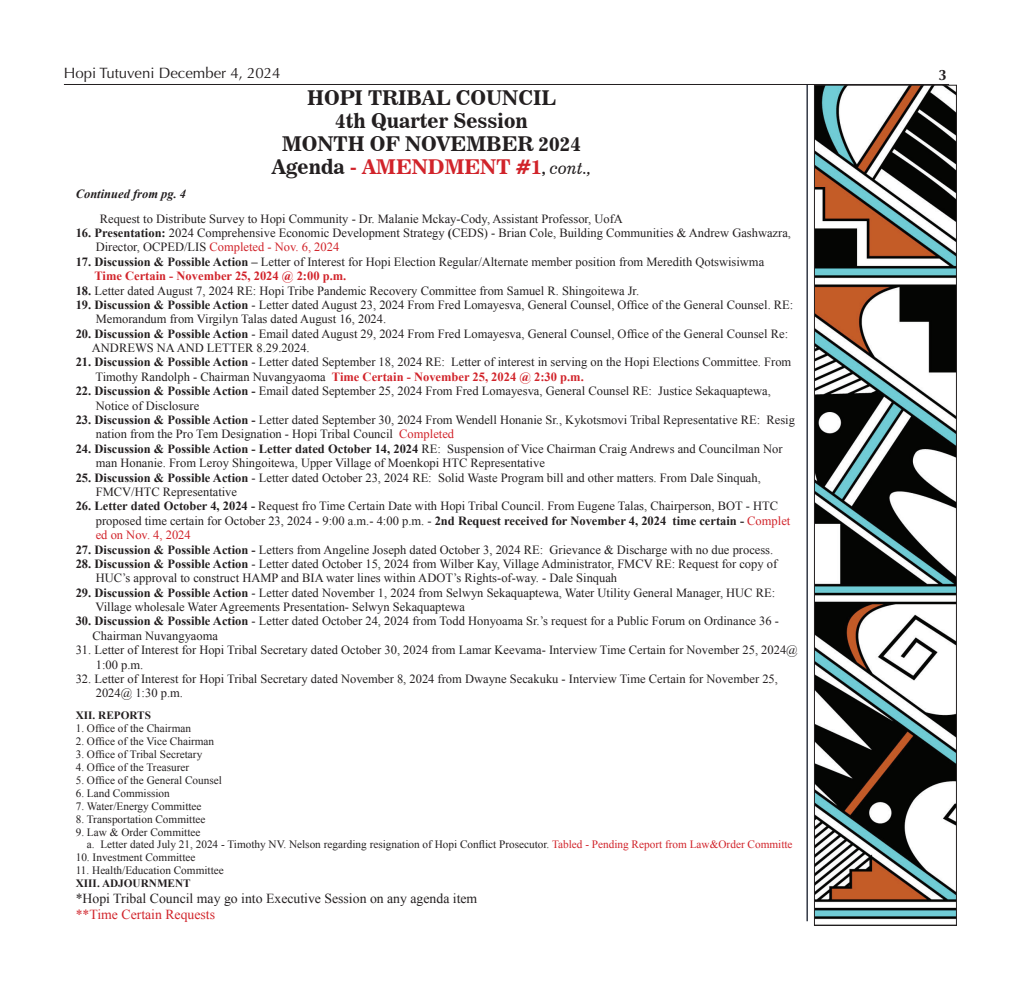
<style>
.page{position:relative;width:1013px;height:990px;background:#fff}
.page>*{position:absolute;margin:0;border:0;box-sizing:border-box;transform-origin:0 0}
.t1{font:20px/23px "News 706 BT Bold C";color:#231f20;text-align:center}
.t2{font:15px "Optima";color:#231f20}
.t3{font:700 15px "Optima";color:#231f20}
.t4{font:13.75px "Times New Roman";color:#231f20}
.t5{font:13.75px "Times New Roman";color:#d1232a}
.t6{font:12.5px/14.4px "Times New Roman";color:#231f20}
.t7{font:italic 700 12.5px "Times New Roman";color:#231f20}
.t8{font:11.25px/12.9px "Times New Roman";color:#231f20}
.t9{font:700 11.25px "Times New Roman";color:#231f20}
.s1{color:#d1232a}
.s2{font-size:15px}
.s3{font-family:"News 701 BT Italic A";font-size:15px}
.s4{font-weight:700}
.s5{font-weight:700;color:#d1232a}
</style>
<div class="page">
<hr style="left:64px;top:84px;width:885px;height:1px;background:#231f20">
<hr style="left:806px;top:85px;width:1px;height:835px;background:#0b1221">
<img style="left:816px;top:87px;width:138px;height:833px">
<div style="left:814px;top:85px;width:142px;height:840px;border:1px solid #231f20"></div>
<p class="t2" style="left:64px;top:64px;width:218px">Hopi Tutuveni December 4, 2024</p>
<p class="t3" style="left:938px;top:66px;width:10px">3</p>
<h1 class="t1" style="left:272px;top:86px;width:321px">HOPI TRIBAL COUNCIL<br>4th Quarter Session<br>MONTH OF NOVEMBER 2024<br>Agenda <span class="s1">- AMENDMENT #1</span><span class="s2">,</span> <span class="s3">cont.,</span></h1>
<p class="t7" style="left:76px;top:185px;width:112px">Continued from pg. 4</p>
<p class="t6" style="left:100px;top:211px;width:524px">Request to Distribute Survey to Hopi Community - Dr. Malanie Mckay-Cody, Assistant Professor, UofA</p>
<p class="t6" style="left:96px;top:225px;width:696px;text-indent:-20px"><span class="s4">16. Presentation:</span> 2024 Comprehensive Economic Development Strategy <span class="s4">(</span>CEDS) - Brian Cole, Building Communities &amp; Andrew Gashwazra,<br>Director, OCPED/LIS <span class="s1">Completed - Nov. 6, 2024</span></p>
<p class="t6" style="left:94px;top:254px;width:671px;text-indent:-19px"><span class="s4">17. Discussion &amp; Possible Action –</span> Letter of Interest for Hopi Election Regular/Alternate member position from Meredith Qotswisiwma<br><span class="s5">Time Certain - November 25, 2024 @ 2:00 p.m.</span></p>
<p class="t6" style="left:76px;top:283px;width:565px"><span class="s4">18.</span> Letter dated August 7, 2024 RE: Hopi Tribe Pandemic Recovery Committee from Samuel R. Shingoitewa Jr.</p>
<p class="t6" style="left:96px;top:297px;width:699px;text-indent:-20px"><span class="s4">19. Discussion &amp; Possible Action</span> - Letter dated August 23, 2024 From Fred Lomayesva, General Counsel, Office of the General Counsel. RE:<br>Memorandum from Virgilyn Talas dated August 16, 2024.</p>
<p class="t6" style="left:92px;top:326px;width:697px;text-indent:-16px"><span class="s4">20. Discussion &amp; Possible Action</span> - Email dated August 29, 2024 From Fred Lomayesva, General Counsel, Office of the General Counsel Re:<br>ANDREWS NA AND LETTER 8.29.2024.</p>
<p class="t6" style="left:95px;top:355px;width:697px;text-indent:-20px"><span class="s4">21. Discussion &amp; Possible Action</span> - Letter dated September 18, 2024 RE: Letter of interest in serving on the Hopi Elections Committee. From<br>Timothy Randolph - Chairman Nuvangyaoma <span class="s5">Time Certain - November 25, 2024 @ 2:30 p.m.</span></p>
<p class="t6" style="left:96px;top:383px;width:676px;text-indent:-20px"><span class="s4">22. Discussion &amp; Possible Action -</span> Email dated September 25, 2024 From Fred Lomayesva, General Counsel RE: Justice Sekaquaptewa,<br>Notice of Disclosure</p>
<p class="t6" style="left:96px;top:412px;width:700px;text-indent:-20px"><span class="s4">23. Discussion &amp; Possible Action -</span> Letter dated September 30, 2024 From Wendell Honanie Sr., Kykotsmovi Tribal Representative RE: Resig nation from the Pro Tem Designation - Hopi Tribal Council <span class="s1">Completed</span></p>
<p class="t6" style="left:96px;top:441px;width:688px;text-indent:-20px"><span class="s4">24. Discussion &amp; Possible Action - Letter dated October 14, 2024</span> RE: Suspension of Vice Chairman Craig Andrews and Councilman Nor man Honanie. From Leroy Shingoitewa, Upper Village of Moenkopi HTC Representative</p>
<p class="t6" style="left:96px;top:470px;width:666px;text-indent:-20px"><span class="s4">25. Discussion &amp; Possible Action</span> - Letter dated October 23, 2024 RE: Solid Waste Program bill and other matters. From Dale Sinquah,<br>FMCV/HTC Representative</p>
<p class="t6" style="left:96px;top:498px;width:696px;text-indent:-20px"><span class="s4">26. Letter dated October 4, 2024 -</span> Request fro Time Certain Date with Hopi Tribal Council. From Eugene Talas, Chairperson, BOT - HTC proposed time certain for October 23, 2024 - 9:00 a.m.- 4:00 p.m. - <span class="s4">2nd Request received for November 4, 2024 time certain -</span> <span class="s1">Complet ed on Nov. 4, 2024</span></p>
<p class="t6" style="left:76px;top:541px;width:699px"><span class="s4">27. Discussion &amp; Possible Action -</span> Letters from Angeline Joseph dated October 3, 2024 RE: Grievance &amp; Discharge with no due process.</p>
<p class="t6" style="left:96px;top:556px;width:683px;text-indent:-20px"><span class="s4">28. Discussion &amp; Possible Action</span> - Letter dated October 15, 2024 from Wilber Kay, Village Administrator, FMCV RE: Request for copy of<br>HUC’s approval to construct HAMP and BIA water lines within ADOT’s Rights-of-way. - Dale Sinquah</p>
<p class="t6" style="left:95px;top:585px;width:681px;text-indent:-20px"><span class="s4">29. Discussion &amp; Possible Action</span> - Letter dated November 1, 2024 from Selwyn Sekaquaptewa, Water Utility General Manager, HUC RE:<br>Village wholesale Water Agreements Presentation- Selwyn Sekaquaptewa</p>
<p class="t6" style="left:93px;top:613px;width:688px;text-indent:-17px"><span class="s4">30. Discussion &amp; Possible Action</span> - Letter dated October 24, 2024 from Todd Honyoama Sr.’s request for a Public Forum on Ordinance 36 -<br>Chairman Nuvangyaoma</p>
<p class="t6" style="left:96px;top:642px;width:703px;text-indent:-20px">31. Letter of Interest for Hopi Tribal Secretary dated October 30, 2024 from Lamar Keevama- Interview Time Certain for November 25, 2024@<br>1:00 p.m.</p>
<p class="t6" style="left:96px;top:671px;width:683px;text-indent:-20px">32. Letter of Interest for Hopi Tribal Secretary dated November 8, 2024 from Dwayne Secakuku - Interview Time Certain for November 25,<br>2024@ 1:30 p.m.</p>
<p class="t9" style="left:76px;top:707px;width:77px">XII. REPORTS</p>
<p class="t8" style="left:76px;top:721px;width:117px">1. Office of the Chairman</p>
<p class="t8" style="left:76px;top:734px;width:140px">2. Office of the Vice Chairman</p>
<p class="t8" style="left:76px;top:747px;width:128px">3. Office of Tribal Secretary</p>
<p class="t8" style="left:76px;top:760px;width:115px">4. Office of the Treasurer</p>
<p class="t8" style="left:76px;top:773px;width:148px">5. Office of the General Counsel</p>
<p class="t8" style="left:76px;top:786px;width:96px">6. Land Commission</p>
<p class="t8" style="left:76px;top:798px;width:127px">7. Water/Energy Committee</p>
<p class="t8" style="left:76px;top:811px;width:131px">8. Transportation Committee</p>
<p class="t8" style="left:87px;top:824px;width:707px;text-indent:-11px">9. Law &amp; Order Committee<br>a. Letter dated July 21, 2024 - Timothy NV. Nelson regarding resignation of Hopi Conflict Prosecutor. <span class="s1">Tabled - Pending Report from Law&amp;Order Committe</span></p>
<p class="t8" style="left:76px;top:850px;width:121px">10. Investment Committee</p>
<p class="t8" style="left:76px;top:863px;width:150px">11. Health/Education Committee</p>
<p class="t9" style="left:76px;top:875px;width:116px">XIII. ADJOURNMENT</p>
<p class="t4" style="left:76px;top:888px;width:403px">*Hopi Tribal Council may go into Executive Session on any agenda item</p>
<p class="t5" style="left:76px;top:904px;width:141px">**Time Certain Requests</p>
</div>
